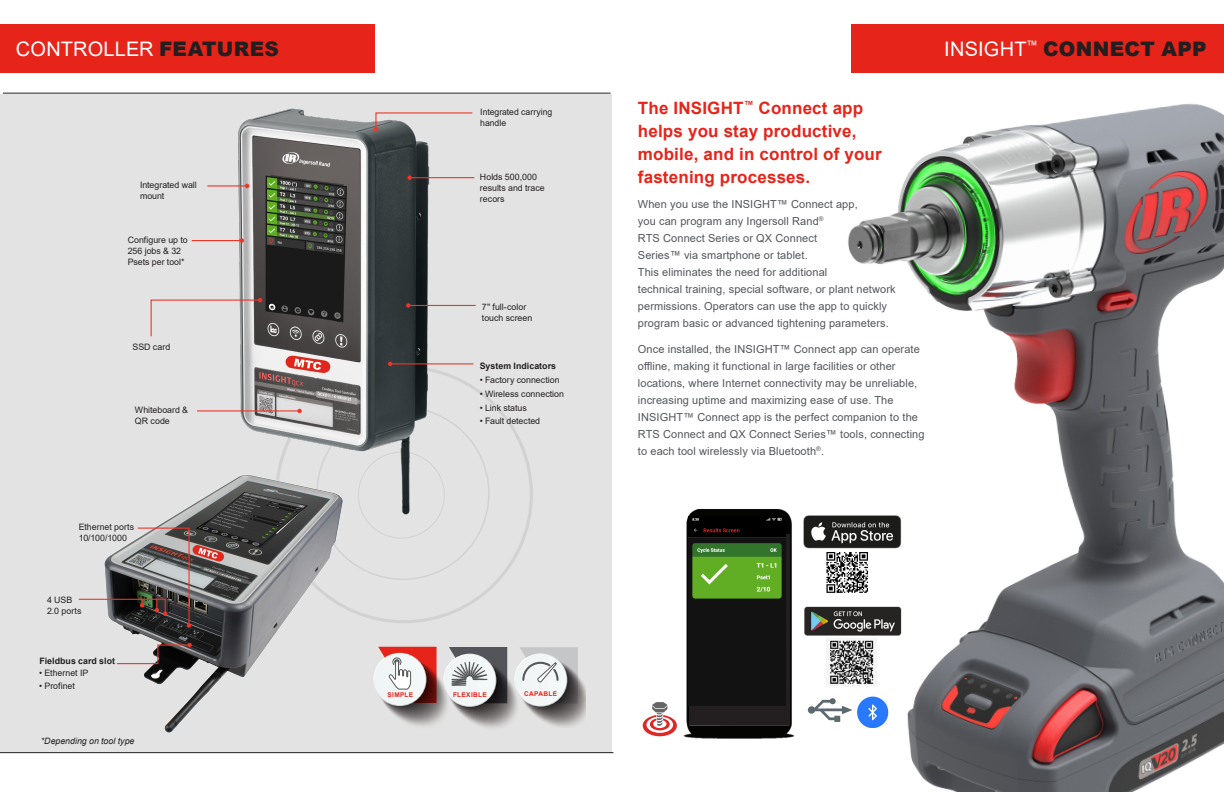
<style>
.page{position:relative;width:1224px;height:792px;background:#fff}
.page>*{position:absolute;margin:0;border:0;box-sizing:border-box;transform-origin:0 0}
.ChartBody{font:20px "Arial";letter-spacing:.005em;color:#fff}
.ChartBody-2{font:900 20px "Arial";letter-spacing:.015em;color:#231f20}
.t1{font:700 17px/23px "Arial";letter-spacing:.01em;color:#e72419}
.t2{font:11px/17px "Arial";letter-spacing:.01em;color:#54555a}
.Bullets{font:8.8px/11px "Arial";color:#231f20}
.t3{font:700 8.8px "Arial";letter-spacing:.005em;color:#231f20}
.t4{font:italic 8.8px "Arial";color:#231f20}
.t5{font:700 6.5px "Arial";letter-spacing:.045em;color:#e72419}
.s1{font-weight:900;color:#231f20}
.s2{font-weight:400;color:#fff}
</style>
<div class="page">
<img style="left:807px;top:104px;width:417px;height:688px">
<div style="left:1px;top:94px;width:611px;height:658px;background:#e3e3e3"></div>
<svg style="left:376px;top:647px;width:210px;height:81px"></svg>
<svg style="left:808px;top:698px;width:44px;height:24px"></svg>
<img style="left:856px;top:696px;width:34px;height:32px">
<img style="left:807px;top:606px;width:98px;height:30px">
<img style="left:807px;top:513px;width:98px;height:35px">
<img style="left:824px;top:549px;width:47px;height:48px">
<img style="left:826px;top:638px;width:51px;height:50px">
<hr style="left:3px;top:93px;width:608px;height:1px;background:#231f20">
<img style="left:229px;top:93px;width:263px;height:426px">
<hr style="left:408px;top:305px;width:68px;height:1px;background:#ee3529">
<svg style="left:406px;top:303px;width:5px;height:5px"></svg>
<hr style="left:390px;top:363px;width:83px;height:1px;background:#ee3529">
<svg style="left:388px;top:362px;width:4px;height:4px"></svg>
<hr style="left:207px;top:185px;width:40px;height:2px;background:#ee3529">
<svg style="left:245px;top:184px;width:4px;height:4px"></svg>
<hr style="left:192px;top:240px;width:50px;height:1px;background:#ee3529">
<svg style="left:240px;top:238px;width:4px;height:5px"></svg>
<hr style="left:197px;top:410px;width:103px;height:2px;background:#ee3529">
<svg style="left:297px;top:409px;width:5px;height:4px"></svg>
<hr style="left:410px;top:177px;width:64px;height:1px;background:#ee3529">
<svg style="left:407px;top:175px;width:5px;height:5px"></svg>
<svg style="left:374px;top:112px;width:99px;height:19px"></svg>
<svg style="left:150px;top:298px;width:112px;height:39px"></svg>
<img style="left:124px;top:467px;width:231px;height:266px">
<svg style="left:78px;top:527px;width:113px;height:101px"></svg>
<svg style="left:116px;top:643px;width:76px;height:22px"></svg>
<svg style="left:643px;top:702px;width:14px;height:34px"></svg>
<div style="left:0;top:24px;width:374px;height:49px;background:#e72419"></div>
<div style="left:851px;top:24px;width:373px;height:49px;background:#e72419"></div>
<img style="left:657px;top:509px;width:150px;height:230px">
<div style="left:689px;top:535px;width:101px;height:190px;background:#231f20"></div>
<img style="left:688px;top:517px;width:98px;height:189px">
<hr style="left:0;top:752px;width:613px;height:1px;background:#231f20">
<p class="ChartBody" style="left:16px;top:35px;width:265px">CONTROLLER <span class="s1">FEATURES</span></p>
<p class="ChartBody-2" style="left:944px;top:34px;width:264px"><span class="s2">INSIGHT</span><sup>™</sup> CONNECT APP</p>
<p class="Bullets" style="left:140px;top:180px;width:58px">Integrated wall mount</p>
<p class="Bullets" style="left:128px;top:234px;width:62px">Configure up to<br>256 jobs &amp; 32<br>Psets per tool*</p>
<p class="Bullets" style="left:132px;top:342px;width:39px">SSD card</p>
<p class="Bullets" style="left:135px;top:404px;width:55px">Whiteboard &amp;<br>QR code</p>
<p class="Bullets" style="left:79px;top:522px;width:57px">Ethernet ports<br>10/100/1000</p>
<p class="Bullets" style="left:47px;top:594px;width:36px">4 USB<br>2.0 ports</p>
<p class="t3" style="left:39px;top:655px;width:77px">Fieldbus card slot</p>
<p class="Bullets" style="left:39px;top:667px;width:51px">• Ethernet IP</p>
<p class="Bullets" style="left:39px;top:680px;width:37px">• Profinet</p>
<p class="t4" style="left:41px;top:736px;width:95px">*Depending on tool type</p>
<p class="Bullets" style="left:480px;top:107px;width:74px">Integrated carrying handle</p>
<p class="Bullets" style="left:480px;top:171px;width:66px">Holds 500,000 results and trace recors</p>
<p class="Bullets" style="left:482px;top:301px;width:52px">7" full-color touch screen</p>
<p class="t3" style="left:480px;top:360px;width:78px">System Indicators</p>
<p class="Bullets" style="left:480px;top:374px;width:81px">• Factory connection</p>
<p class="Bullets" style="left:480px;top:388px;width:86px">• Wireless connection</p>
<p class="Bullets" style="left:480px;top:402px;width:49px">• Link status</p>
<p class="Bullets" style="left:480px;top:415px;width:62px">• Fault detected</p>
<p class="t1" style="left:638px;top:97px;width:245px">The INSIGHT<sup>™</sup> Connect app helps you stay productive, mobile, and in control of your fastening processes.</p>
<p class="t2" style="left:638px;top:195px;width:259px">When you use the INSIGHT™ Connect app,<br>you can program any Ingersoll Rand<sup>®<br></sup>RTS Connect Series or QX Connect<br>Series™ via smartphone or tablet.<br>This eliminates the need for additional<br>technical training, special software, or plant network permissions. Operators can use the app to quickly program basic or advanced tightening parameters.</p>
<p class="t2" style="left:638px;top:340px;width:288px">Once installed, the INSIGHT™ Connect app can operate offline, making it functional in large facilities or other locations, where Internet connectivity may be unreliable, increasing uptime and maximizing ease of use. The INSIGHT™ Connect app is the perfect companion to the RTS Connect and QX Connect Series™ tools, connecting to each tool wirelessly via Bluetooth<sup>®</sup>.</p>
<p class="t5" style="left:387px;top:690px;width:27px">SIMPLE</p>
<p class="t5" style="left:453px;top:690px;width:35px">FLEXIBLE</p>
<p class="t5" style="left:524px;top:689px;width:34px">CAPABLE</p>
</div>
